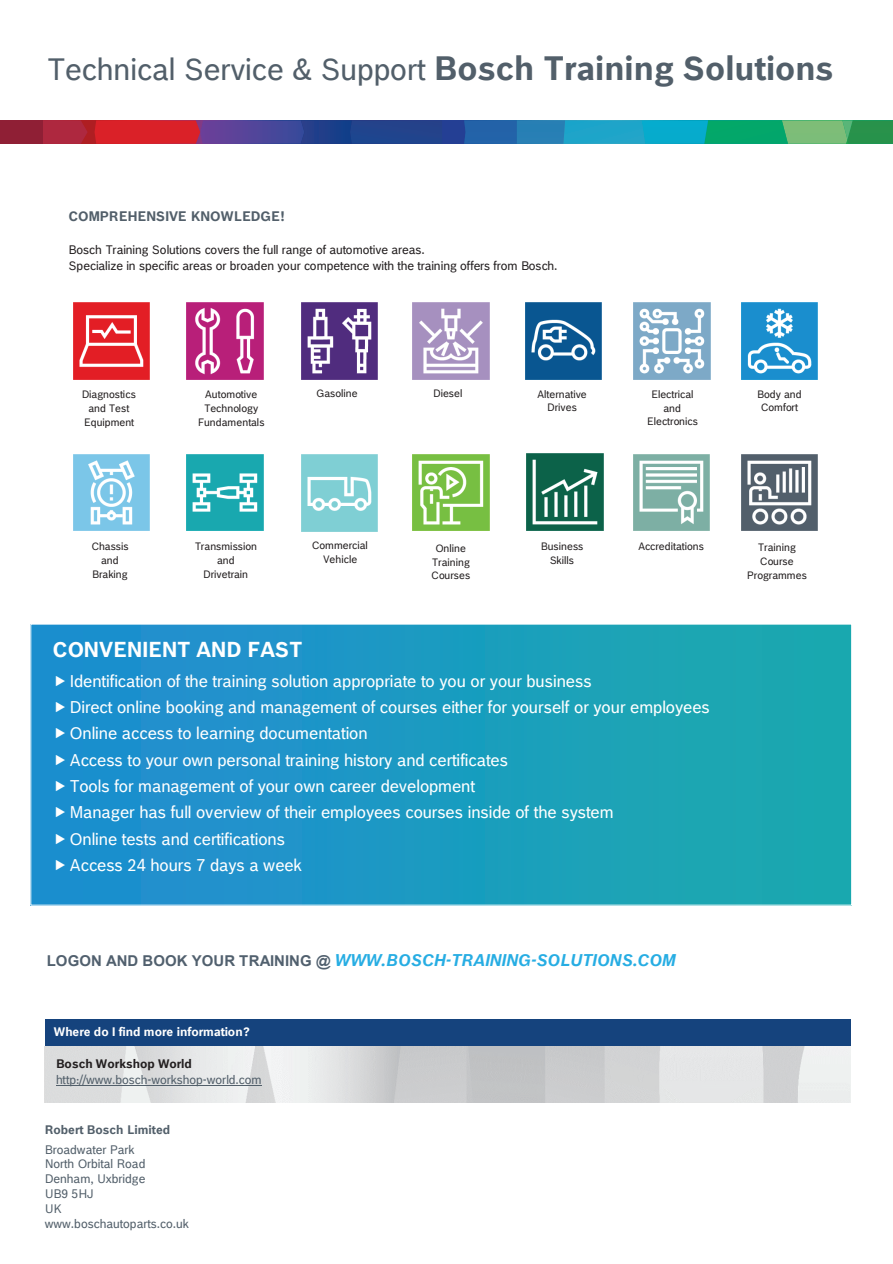
<style>
.page{position:relative;width:893px;height:1264px;background:#fff}
.page>*{position:absolute;margin:0;border:0;box-sizing:border-box;transform-origin:0 0}
.t1{font:30px "Bosch Office Sans";color:#525f6a}
.t2{font:700 21px "Bosch Office Sans";letter-spacing:-.005em;color:#fff}
.t3{font:16.5px/26.2px "Bosch Office Sans";color:#fff}
.t4{font:italic 700 16.5px "Bosch Office Sans";letter-spacing:-.005em;color:#27ade3}
.t5{font:700 13.5px "Bosch Office Sans";color:#525f6a}
.t6{font:12px/15.9px "Bosch Office Sans";letter-spacing:-.005em;color:#231f20}
.t7{font:12px/15px "Bosch Office Sans";color:#525f6a}
.t8{font:12px "Bosch Office Sans";letter-spacing:-.005em;color:#525f6a}
.t9{font:700 12px "Bosch Office Sans";letter-spacing:-.005em;color:#fff}
.t10{font:700 12px "Bosch Office Sans";color:#525f6a}
.t11{font:700 12px "Bosch Office Sans";letter-spacing:-.005em;color:#231f20}
.t12{font:10.5px/13.8px "Bosch Office Sans";color:#231f20;text-align:center}
.s1{font-weight:700;font-size:33px}
.s2{font-family:"Arial";font-style:normal;font-size:15px;color:#51606e}
.s3{font-style:inherit}
</style>
<div class="page">
<svg style="left:30px;top:624px;width:822px;height:281px;background:#1d9bc0"></svg>
<div style="left:45px;top:1019px;width:805px;height:27px;background:#15437d"></div>
<img style="left:45px;top:1046px;width:805px;height:56px">
<img style="left:48px;top:1056px;width:409px;height:32px">
<hr style="left:56px;top:1085px;width:205px;height:1px;background:#525f6a">
<img style="left:525px;top:303px;width:76px;height:76px">
<img style="left:187px;top:303px;width:76px;height:76px">
<img style="left:741px;top:302px;width:76px;height:77px">
<img style="left:412px;top:303px;width:77px;height:76px">
<img style="left:634px;top:302px;width:76px;height:77px">
<img style="left:301px;top:303px;width:77px;height:76px">
<img style="left:73px;top:302px;width:77px;height:77px">
<img style="left:633px;top:454px;width:77px;height:76px">
<img style="left:526px;top:454px;width:77px;height:76px">
<img style="left:73px;top:454px;width:77px;height:76px">
<img style="left:412px;top:454px;width:77px;height:77px">
<img style="left:741px;top:454px;width:77px;height:76px">
<img style="left:187px;top:454px;width:76px;height:76px">
<img style="left:301px;top:454px;width:77px;height:77px">
<div style="left:0;top:120px;width:42px;height:24px;background:#8f1f35"></div>
<svg style="left:42px;top:120px;width:851px;height:24px;background:#486982"></svg>
<svg style="left:56px;top:675px;width:9px;height:10px"></svg>
<svg style="left:56px;top:701px;width:9px;height:11px"></svg>
<svg style="left:56px;top:727px;width:9px;height:11px"></svg>
<svg style="left:56px;top:754px;width:9px;height:10px"></svg>
<svg style="left:56px;top:780px;width:9px;height:11px"></svg>
<svg style="left:56px;top:806px;width:9px;height:11px"></svg>
<svg style="left:56px;top:833px;width:9px;height:10px"></svg>
<svg style="left:56px;top:859px;width:9px;height:10px"></svg>
<h1 class="t1" style="left:47px;top:46px;width:788px">Technical Service &amp; Support <span class="s1">Bosch Training Solutions</span></h1>
<p class="t5" style="left:68px;top:206px;width:218px">COMPREHENSIVE KNOWLEDGE!</p>
<p class="t6" style="left:68px;top:241px;width:490px">Bosch Training Solutions covers the full range of automotive areas.<br>Specialize in specific areas or broaden your competence with the training offers from Bosch.</p>
<p class="t12" style="left:82px;top:386px;width:56px">Diagnostics and Test<br>Equipment</p>
<p class="t12" style="left:198px;top:386px;width:68px">Automotive<br>Technology<br>Fundamentals</p>
<p class="t12" style="left:316px;top:386px;width:43px">Gasoline</p>
<p class="t12" style="left:433px;top:386px;width:31px">Diesel</p>
<p class="t12" style="left:537px;top:386px;width:51px">Alternative<br>Drives</p>
<p class="t12" style="left:646px;top:386px;width:53px">Electrical and<br>Electronics</p>
<p class="t12" style="left:757px;top:386px;width:46px">Body and<br>Comfort</p>
<p class="t12" style="left:91px;top:539px;width:39px">Chassis and<br>Braking</p>
<p class="t12" style="left:195px;top:539px;width:64px">Transmission and<br>Drivetrain</p>
<p class="t12" style="left:312px;top:538px;width:57px">Commercial<br>Vehicle</p>
<p class="t12" style="left:431px;top:540px;width:41px">Online<br>Training<br>Courses</p>
<p class="t12" style="left:541px;top:539px;width:44px">Business<br>Skills</p>
<p class="t12" style="left:638px;top:539px;width:67px">Accreditations</p>
<p class="t12" style="left:746px;top:539px;width:62px">Training<br>Course<br>Programmes</p>
<p class="t2" style="left:52px;top:632px;width:251px">CONVENIENT AND FAST</p>
<p class="t3" style="left:69px;top:666px;width:642px">Identification of the training solution appropriate to you or your business<br>Direct online booking and management of courses either for yourself or your employees Online access to learning documentation<br>Access to your own personal training history and certificates<br>Tools for management of your own career development<br>Manager has full overview of their employees courses inside of the system<br>Online tests and certifications<br>Access 24 hours 7 days a week</p>
<p class="t4" style="left:47px;top:947px;width:630px"><span class="s2">LOGON AND BOOK YOUR TRAINING @</span> WWW.BOSCH-TRAINING-SOLUTIONS.<span class="s3">COM</span></p>
<p class="t9" style="left:54px;top:1022px;width:198px">Where do I find more information?</p>
<p class="t11" style="left:56px;top:1053px;width:137px">Bosch Workshop World</p>
<p class="t8" style="left:56px;top:1069px;width:207px">http://www.bosch-workshop-world.com</p>
<p class="t10" style="left:45px;top:1119px;width:127px">Robert Bosch Limited</p>
<p class="t7" style="left:45px;top:1140px;width:146px">Broadwater Park<br>North Orbital Road<br>Denham, Uxbridge<br>UB9 5HJ<br>UK www.boschautoparts.co.uk</p>
</div>
